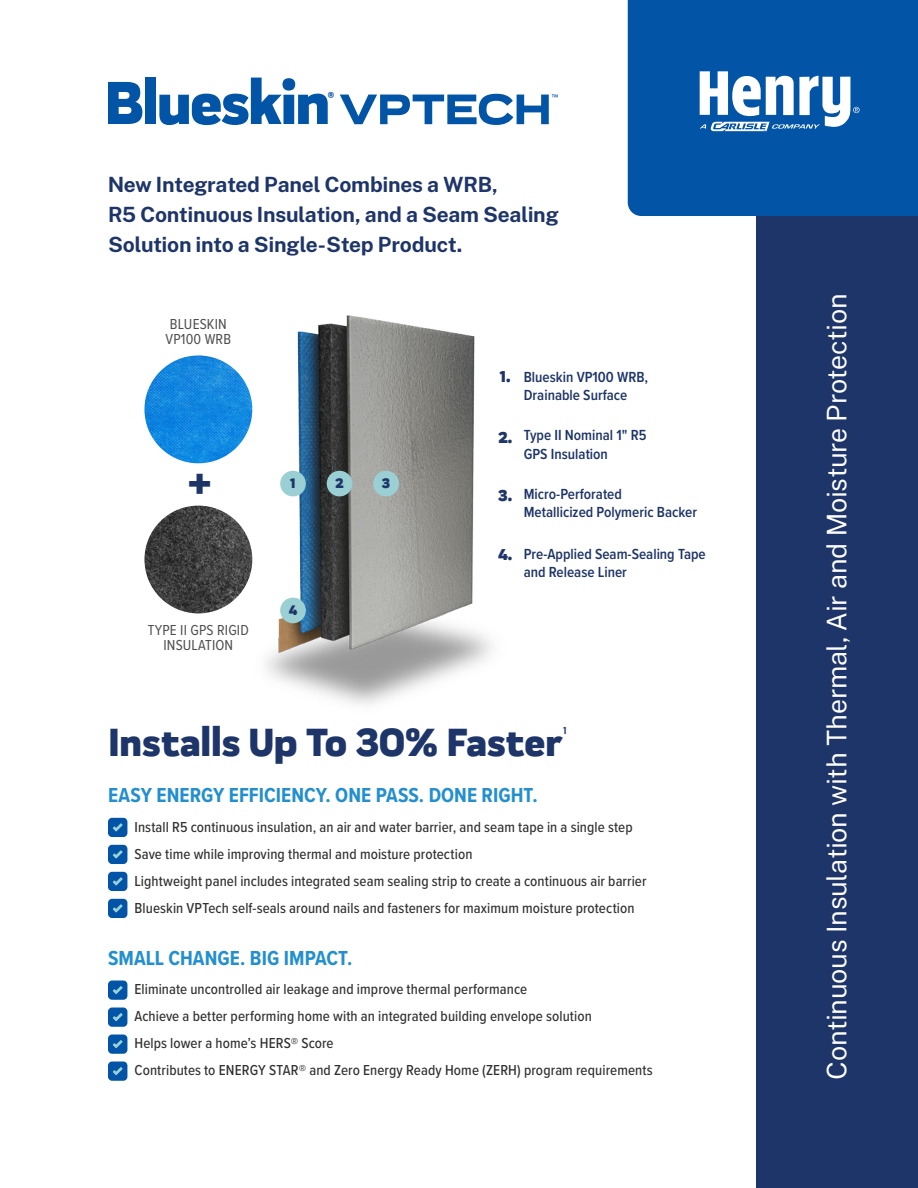
<style>
.page{position:relative;width:918px;height:1188px;background:#fff}
.page>*{position:absolute;margin:0;border:0;box-sizing:border-box;transform-origin:0 0}
.t1{font:800 45px "Praktika";color:#1e3568}
.t2{font:800 40.5px "Praktika";letter-spacing:-.015em;color:#1e3569}
.t3{font:27px "Public Sans";letter-spacing:-.01em;color:#fff}
.t4{font:700 21px "Public Sans";letter-spacing:-.01em;color:#1e3569}
.t5{font:700 21px "Proxima Nova Cond";letter-spacing:.005em;color:#238fcf}
.t6{font:600 15.15px/18.1px "Proxima Nova Cond";color:#1e3568}
.t7{font:500 15px "Proxima Nova Cond";letter-spacing:.005em;color:#313131}
.t8{font:15px/15px "Proxima Nova Cond";letter-spacing:.01em;color:#4d4e4e}
.t9{font:900 14.25px "Praktika";color:#1e3568}
.t10{font:700 10.5px "Praktika";color:#1e3569}
.t11{font:800 9.75px "Praktika";color:#0154a6}
.s1{font-family:"Praktika";font-weight:900;font-size:16.2px}
</style>
<div class="page">
<div style="left:756px;top:0;width:162px;height:1188px;background:#1e3569"></div>
<div style="left:628px;top:0;width:290px;height:216px;background:#0154a6"></div>
<svg style="left:700px;top:71px;width:160px;height:60px"></svg>
<svg style="left:340px;top:94px;width:218px;height:31px"></svg>
<svg style="left:108px;top:82px;width:34px;height:42px"></svg>
<div style="left:145px;top:77px;width:11px;height:47px;background:#0154a6"></div>
<svg style="left:159px;top:78px;width:169px;height:47px"></svg>
<img style="left:225px;top:315px;width:267px;height:390px">
<img style="left:144px;top:355px;width:108px;height:108px;border-radius:54px">
<img style="left:144px;top:506px;width:108px;height:107px;border-radius:54px">
<div style="left:280px;top:471px;width:26px;height:25px;background:#9ad0d4;border-radius:50%"></div>
<div style="left:327px;top:471px;width:25px;height:25px;background:#9ad0d4;border-radius:50%"></div>
<div style="left:373px;top:471px;width:26px;height:25px;background:#9ad0d4;border-radius:50%"></div>
<div style="left:280px;top:598px;width:26px;height:25px;background:#9ad0d4;border-radius:50%"></div>
<div style="left:108px;top:818px;width:19px;height:19px;background:#0154a6;border-radius:4px"></div>
<svg style="left:113px;top:823px;width:10px;height:9px"></svg>
<div style="left:108px;top:845px;width:19px;height:19px;background:#0154a6;border-radius:4px"></div>
<svg style="left:113px;top:850px;width:10px;height:9px"></svg>
<div style="left:108px;top:872px;width:19px;height:19px;background:#0154a6;border-radius:4px"></div>
<svg style="left:113px;top:877px;width:10px;height:9px"></svg>
<div style="left:108px;top:899px;width:19px;height:19px;background:#0154a6;border-radius:4px"></div>
<svg style="left:113px;top:904px;width:10px;height:9px"></svg>
<div style="left:108px;top:981px;width:19px;height:19px;background:#0154a6;border-radius:4px"></div>
<svg style="left:113px;top:986px;width:10px;height:8px"></svg>
<div style="left:108px;top:1008px;width:19px;height:19px;background:#0154a6;border-radius:4px"></div>
<svg style="left:113px;top:1013px;width:10px;height:8px"></svg>
<div style="left:108px;top:1035px;width:19px;height:19px;background:#0154a6;border-radius:4px"></div>
<svg style="left:113px;top:1040px;width:10px;height:8px"></svg>
<div style="left:108px;top:1062px;width:19px;height:19px;background:#0154a6;border-radius:4px"></div>
<svg style="left:113px;top:1067px;width:10px;height:8px"></svg>
<p class="t11" style="left:328px;top:88px;width:8px">®</p>
<p class="t4" style="left:108px;top:169px;width:392px">New Integrated Panel Combines a WRB,</p>
<p class="t4" style="left:108px;top:199px;width:453px">R5 Continuous Insulation, and a Seam Sealing</p>
<p class="t4" style="left:108px;top:229px;width:356px">Solution into a Single-Step Product.</p>
<p class="t8" style="left:166px;top:316px;width:67px">BLUESKIN<br>VP100 WRB</p>
<p class="t1" style="left:187px;top:446px;width:27px">+</p>
<p class="t9" style="left:290px;top:471px;width:7px">1</p>
<p class="t9" style="left:335px;top:471px;width:10px">2</p>
<p class="t9" style="left:382px;top:471px;width:10px">3</p>
<p class="t8" style="left:148px;top:622px;width:102px;text-align:center">TYPE II GPS RIGID<br>INSULATION</p>
<p class="t9" style="left:289px;top:598px;width:10px">4</p>
<p class="t6" style="left:500px;top:367px;width:150px;text-align:center"><span class="s1">1.</span> Blueskin VP100 WRB,<br>Drainable Surface</p>
<p class="t6" style="left:524px;top:426px;width:124px;text-indent:-26px"><span class="s1">2.</span> Type II Nominal 1" R5<br>GPS Insulation</p>
<p class="t6" style="left:524px;top:485px;width:175px;text-indent:-25px"><span class="s1">3.</span> Micro-Perforated<br>Metallicized Polymeric Backer</p>
<p class="t6" style="left:524px;top:545px;width:183px;text-indent:-26px"><span class="s1">4.</span> Pre-Applied Seam-Sealing Tape and Release Liner</p>
<p class="t2" style="left:108px;top:709px;width:456px">Installs Up To 30% Faster</p>
<p class="t10" style="left:563px;top:722px;width:5px">1</p>
<p class="t5" style="left:108px;top:780px;width:431px">EASY ENERGY EFFICIENCY. ONE PASS. DONE RIGHT.</p>
<p class="t7" style="left:134px;top:816px;width:500px">Install R5 continuous insulation, an air and water barrier, and seam tape in a single step</p>
<p class="t7" style="left:134px;top:843px;width:339px">Save time while improving thermal and moisture protection</p>
<p class="t7" style="left:134px;top:870px;width:514px">Lightweight panel includes integrated seam sealing strip to create a continuous air barrier</p>
<p class="t7" style="left:134px;top:897px;width:502px">Blueskin VPTech self-seals around nails and fasteners for maximum moisture protection</p>
<p class="t5" style="left:108px;top:942px;width:246px">SMALL CHANGE. BIG IMPACT.</p>
<p class="t7" style="left:134px;top:978px;width:394px">Eliminate uncontrolled air leakage and improve thermal performance</p>
<p class="t7" style="left:134px;top:1005px;width:459px">Achieve a better performing home with an integrated building envelope solution</p>
<p class="t7" style="left:134px;top:1032px;width:201px">Helps lower a home’s HERS® Score</p>
<p class="t7" style="left:134px;top:1059px;width:520px">Contributes to ENERGY STAR® and Zero Energy Ready Home (ZERH) program requirements</p>
<p class="t3" style="left:816px;top:1080px;width:788px;rotate:-90deg">Continuous Insulation with Thermal, Air and Moisture Protection</p>
</div>
